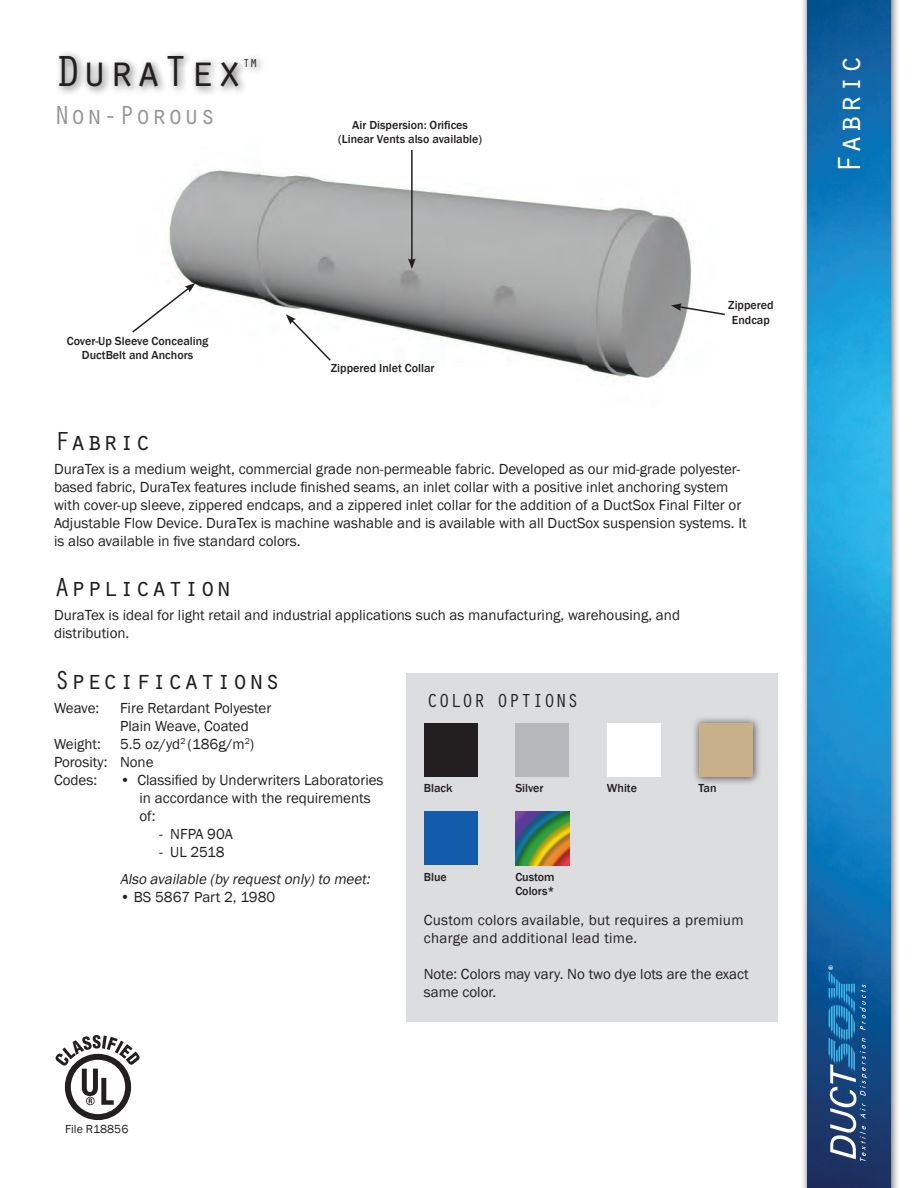
<style>
.page{position:relative;width:918px;height:1188px;background:#fff}
.page>*{position:absolute;margin:0;border:0;box-sizing:border-box;transform-origin:0 0}
.t1{font:45px "Orator Std";color:#231f20}
.t2{font:33px "Orator Std";letter-spacing:.01em;color:#fff}
.t3{font:27px "Orator Std";color:#231f20}
.t4{font:27px "Orator Std";color:#939598}
.t5{font:19.5px "Orator Std";color:#231f20}
.t6{font:15px/18px "Franklin Gothic";color:#231f20}
.t7{font:15px/18px "Franklin Gothic";letter-spacing:.02em;color:#231f20}
.t8{font:italic 15px "Franklin Gothic";color:#231f20}
.t9{font:500 12px/14.4px "Franklin Gothic";color:#231f20;text-align:center}
.t10{font:12px "Franklin Gothic";color:#231f20}
.t11{font:12px "Orator Std";color:#231f20}
</style>
<div class="page">
<div style="left:800px;top:0;width:101px;height:1188px;background:#231f20;opacity:.75"></div>
<img style="left:807px;top:0;width:84px;height:1188px">
<svg style="left:828px;top:966px;width:39px;height:195px;background:#336a9c"></svg>
<img style="left:168px;top:170px;width:524px;height:208px">
<hr style="left:411px;top:150px;width:2px;height:111px;background:#231f20">
<svg style="left:408px;top:258px;width:8px;height:11px"></svg>
<svg style="left:286px;top:314px;width:46px;height:48px"></svg>
<svg style="left:132px;top:283px;width:63px;height:51px"></svg>
<svg style="left:671px;top:303px;width:54px;height:13px"></svg>
<div style="left:55px;top:50px;width:212px;height:47px;background:#231f20;opacity:.75"></div>
<div style="left:65px;top:1054px;width:66px;height:66px;border:6px solid #231f20;border-radius:50%"></div>
<svg style="left:55px;top:1035px;width:85px;height:70px"></svg>
<div style="left:406px;top:674px;width:372px;height:348px;background:#dcdddf"></div>
<div style="left:424px;top:723px;width:54px;height:54px;background:#231f20"></div>
<div style="left:515px;top:723px;width:54px;height:54px;background:#b6b7bb"></div>
<div style="left:607px;top:723px;width:54px;height:54px;background:#fff"></div>
<div style="left:424px;top:812px;width:54px;height:54px;background:#135cab"></div>
<img style="left:515px;top:812px;width:54px;height:54px">
<div style="left:691px;top:715px;width:71px;height:71px;background:#231f20;opacity:.75"></div>
<div style="left:699px;top:723px;width:54px;height:54px;background:#c8b08b"></div>
<h1 class="t1" style="left:54px;top:39px;width:190px">DuraTex</h1>
<p class="t11" style="left:243px;top:54px;width:16px">TM</p>
<h3 class="t4" style="left:54px;top:95px;width:163px">Non-Porous</h3>
<p class="t9" style="left:338px;top:118px;width:145px">Air Dispersion: Orifices (Linear Vents also available)</p>
<p class="t9" style="left:67px;top:334px;width:143px">Cover-Up Sleeve Concealing<br>DuctBelt and Anchors</p>
<p class="t9" style="left:331px;top:361px;width:105px">Zippered Inlet Collar</p>
<p class="t9" style="left:728px;top:298px;width:47px">Zippered<br>Endcap</p>
<h3 class="t3" style="left:54px;top:422px;width:99px">Fabric</h3>
<p class="t6" style="left:54px;top:460px;width:694px">DuraTex is a medium weight, commercial grade non-permeable fabric. Developed as our mid-grade polyester&shy;based fabric, DuraTex features include finished seams, an inlet collar with a positive inlet anchoring system with cover-up sleeve, zippered endcaps, and a zippered inlet collar for the addition of a DuctSox Final Filter or Adjustable Flow Device. DuraTex is machine washable and is available with all DuctSox suspension systems. It is also available in five standard colors.</p>
<h3 class="t3" style="left:54px;top:568px;width:180px">Application</h3>
<p class="t6" style="left:54px;top:607px;width:628px">DuraTex is ideal for light retail and industrial applications such as manufacturing, warehousing, and distribution.</p>
<h3 class="t3" style="left:54px;top:661px;width:228px">Specifications</h3>
<p class="t6" style="left:54px;top:699px;width:47px">Weave:</p>
<p class="t6" style="left:120px;top:699px;width:153px">Fire Retardant Polyester<br>Plain Weave, Coated</p>
<p class="t6" style="left:54px;top:735px;width:48px">Weight:</p>
<h3 class="t5" style="left:427px;top:687px;width:154px">COLOR OPTIONS</h3>
<p class="t6" style="left:54px;top:735px;width:202px;text-indent:66px">5.5 oz/yd<sup>2</sup> (186g/m<sup>2</sup>)<br>Porosity: None<br>Codes:</p>
<p class="t6" style="left:140px;top:771px;width:246px;text-indent:-20px">• Classified by Underwriters Laboratories in accordance with the requirements of:</p>
<p class="t6" style="left:159px;top:825px;width:75px">- NFPA 90A</p>
<p class="t6" style="left:159px;top:843px;width:67px">- UL 2518</p>
<p class="t8" style="left:120px;top:869px;width:255px">Also available (byrequestonly)to meet:</p>
<p class="t6" style="left:120px;top:888px;width:157px">• BS 5867 Part 2, 1980</p>
<p class="t9" style="left:515px;top:781px;width:30px">Silver</p>
<p class="t9" style="left:607px;top:781px;width:32px">White</p>
<p class="t9" style="left:424px;top:781px;width:30px">Black</p>
<p class="t9" style="left:699px;top:781px;width:20px">Tan</p>
<p class="t9" style="left:515px;top:870px;width:41px;text-align:left">Custom<br>Colors*</p>
<p class="t9" style="left:424px;top:870px;width:24px">Blue</p>
<p class="t10" style="left:65px;top:1122px;width:65px">File R18856</p>
<p class="t7" style="left:424px;top:912px;width:321px">Custom colors available, but requires a premium charge and additional lead time.</p>
<p class="t6" style="left:424px;top:966px;width:327px">Note: Colors may vary. No two dye lots are the exact same color.</p>
<h2 class="t2" style="left:826px;top:174px;width:122px;rotate:-90deg">Fabric</h2>
</div>
